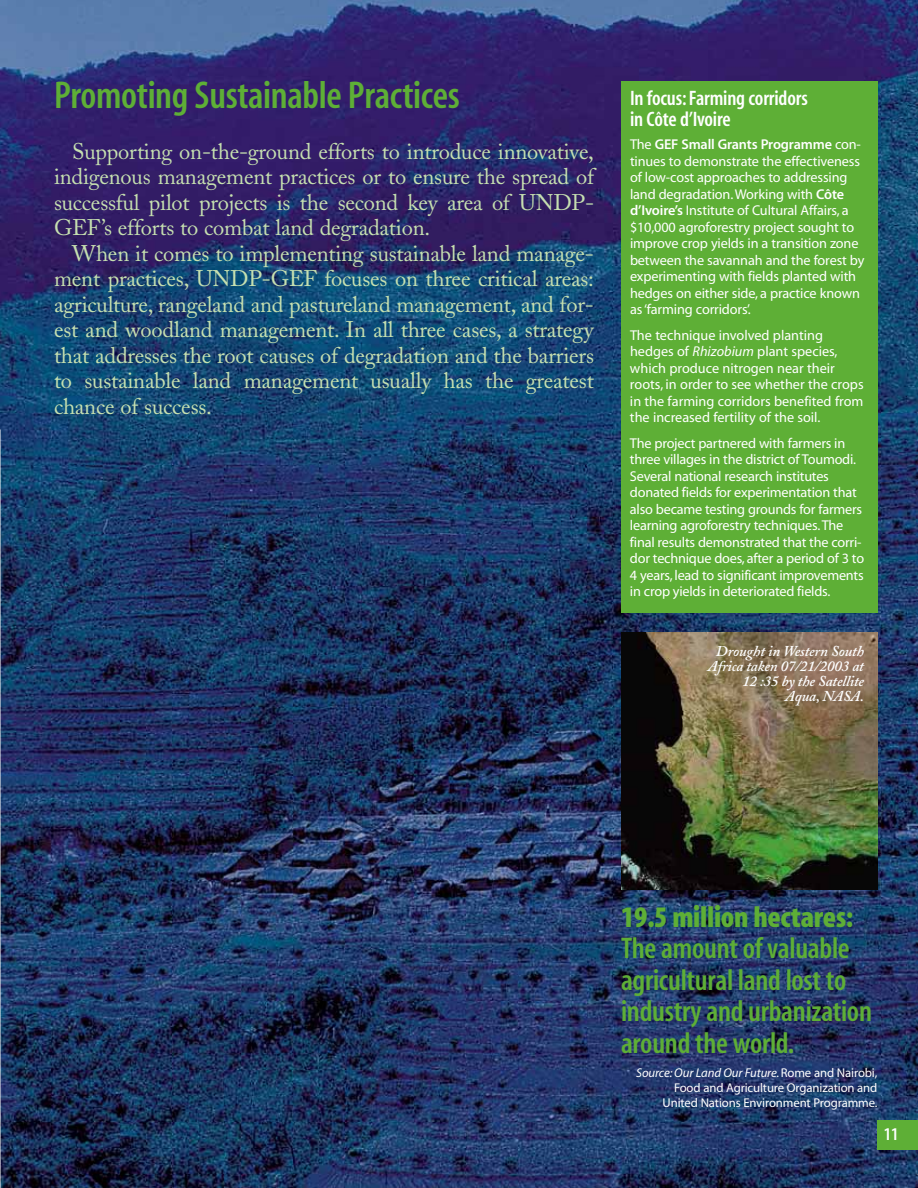
<style>
.page{position:relative;width:918px;height:1188px;background:#fff}
.page>*{position:absolute;margin:0;border:0;box-sizing:border-box;transform-origin:0 0}
.t1{font:39px "Myriad MM 565 300";letter-spacing:-.01em;color:#5eaf36}
.t2{font:30px/31.5px "Myriad MM 565 300";letter-spacing:-.01em;color:#5eaf36}
.t3{font:30px "Myriad MM 830 300";letter-spacing:-.01em;color:#5eaf36}
.t4{font:22.5px/25.5px "Adobe Caslon";letter-spacing:-.01em;color:#c6e0b0;text-align:justify}
.t5{font:21px/21px "Myriad MM 565 300";letter-spacing:-.01em;color:#fff}
.t6{font:18px "Myriad MM 565 300";color:#fff}
.t7{font:italic 600 15px/15px "Adobe Caslon";letter-spacing:-.01em;color:#fff;text-align:right}
.t8{font:14.25px/16.5px "Myriad";letter-spacing:-.01em;color:#fff}
.t9{font:600 14.25px "Myriad Pro";letter-spacing:-.01em;color:#fff}
.t10{font:12.75px/15px "Myriad";letter-spacing:-.01em;color:#fff;text-align:right}
.s1{font-family:"Myriad";font-weight:400}
.s2{font-family:"Myriad Pro";font-weight:600}
.s3{font-style:italic}
</style>
<div class="page">
<img style="left:0;top:0;width:918px;height:1188px">
<div style="left:878px;top:1120px;width:40px;height:30px;background:#5eaf36"></div>
<div style="left:621px;top:81px;width:257px;height:532px;background:#5eaf36"></div>
<img style="left:621px;top:633px;width:257px;height:256px">
<h1 class="t1" style="left:54px;top:82px;width:407px">Promoting Sustainable Practices</h1>
<h3 class="t4" style="left:54px;top:141px;width:542px;text-indent:18px">Supporting on-the-ground efforts to introduce innovative, indigenous management practices or to ensure the spread of successful pilot projects is the second key area of UNDP-GEF’s efforts to combat land degradation.</h3>
<p class="t4" style="left:54px;top:243px;width:542px;text-indent:18px">When it comes to implementing sustainable land manage&shy;ment practices, UNDP-GEF focuses on three critical areas: agriculture, rangeland and pastureland management, and for&shy;est and woodland management. In all three cases, a strategy that addresses the root causes of degradation and the barriers to sustainable land management usually has the greatest chance of success.</p>
<h3 class="t5" style="left:630px;top:89px;width:179px">In focus: Farming corridors in Côte d’Ivoire</h3>
<p class="t9" style="left:630px;top:139px;width:233px"><span class="s1">The</span> GEF Small Grants Programme <span class="s1">con-</span></p>
<p class="t8" style="left:630px;top:154px;width:236px">tinues to demonstrate the effectiveness of low-cost approaches to addressing land degradation.Working with <span class="s2">Côte d’Ivoire’s</span> Institute of Cultural Affairs, a $10,000 agroforestry project sought to improve crop yields in a transition zone between the savannah and the forest by experimenting with fields planted with hedges on either side, a practice known as ‘farming corridors’.</p>
<p class="t8" style="left:630px;top:328px;width:235px">The technique involved planting hedges of <span class="s3">Rhizobium</span> plant species, which produce nitrogen near their roots, in order to see whether the crops in the farming corridors benefited from the increased fertility of the soil.</p>
<p class="t8" style="left:630px;top:436px;width:236px">The project partnered with farmers in three villages in the district of Toumodi.<br>Several national research institutes donated fields for experimentation that also became testing grounds for farmers learning agroforestry techniques.The final results demonstrated that the corri&shy;dor technique does, after a period of 3 to 4 years, lead to significant improvements in crop yields in deteriorated fields.</p>
<p class="t7" style="left:708px;top:645px;width:158px">Drought in Western South<br>Africa taken 07/21/2003 at<br>12 :35 by the Satellite<br>Aqua, NASA.</p>
<h2 class="t3" style="left:621px;top:907px;width:234px">19.5 million hectares:</h2>
<h2 class="t2" style="left:621px;top:935px;width:253px">The amount of valuable agricultural land lost to industry and urbanization around the world.</h2>
<p class="t10" style="left:636px;top:1066px;width:243px"><span class="s3">Source: Our Land Our Future.</span>Rome and Nairobi,<br>Food and Agriculture Organization and<br>United Nations Environment Programme.</p>
<p class="t6" style="left:884px;top:1128px;width:16px">11</p>
</div>
